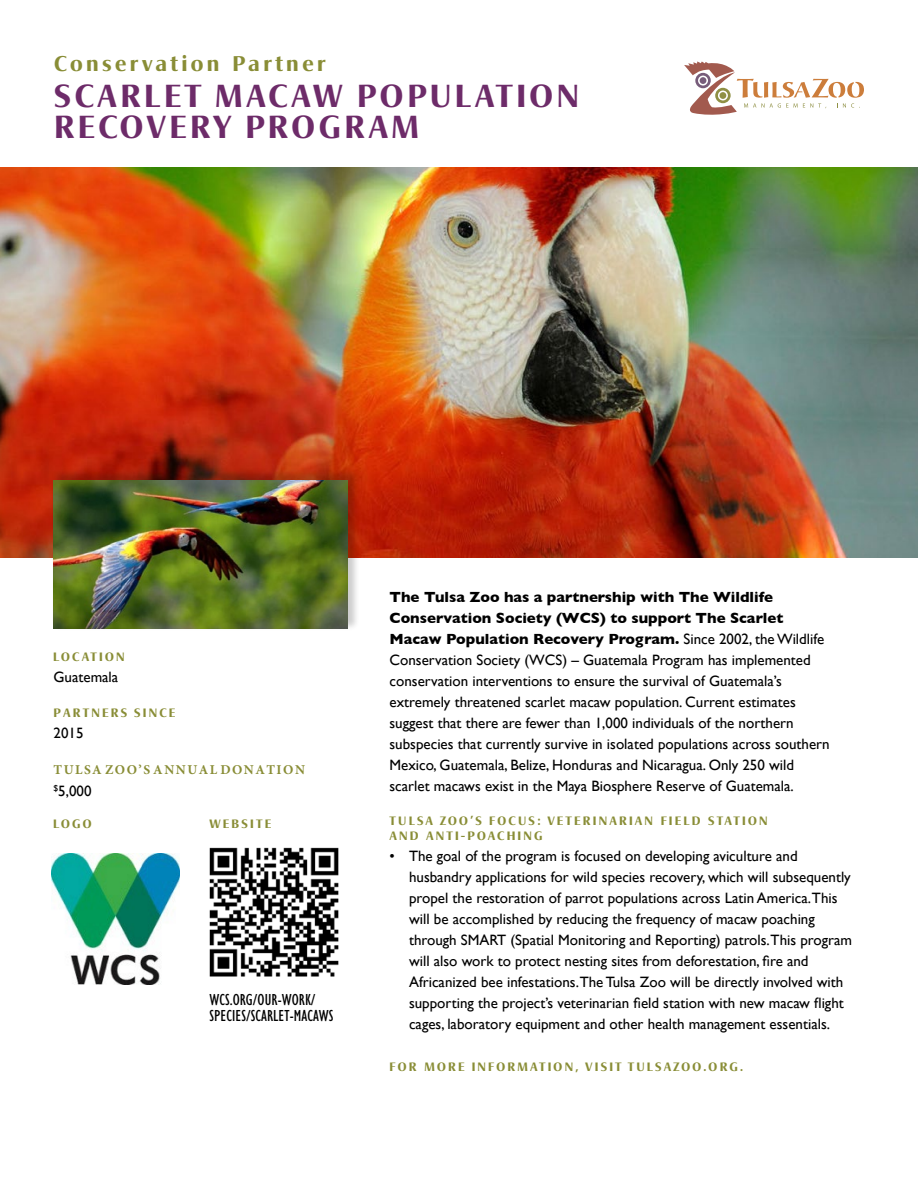
<style>
.page{position:relative;width:918px;height:1188px;background:#fff}
.page>*{position:absolute;margin:0;border:0;box-sizing:border-box;transform-origin:0 0}
.t1{font:500 31.5px/31.5px "Signata BQ";letter-spacing:.11em;color:#6d2b69}
.t2{font:500 21px "Signata BQ";letter-spacing:.16em;color:#898d36}
.t3{font:condensed 16.5px/16.5px "Gill Sans";letter-spacing:.005em;color:#000}
.t4{font:15px/21px "Gill Sans";color:#000}
.t5{font:700 13.5px "Minion Pro";letter-spacing:.11em;color:#898d36}
.t6{font:500 12px/15px "Signata BQ";letter-spacing:.18em;color:#898d36}
.s1{font-weight:700}
</style>
<div class="page">
<svg style="left:684px;top:62px;width:180px;height:53px"></svg>
<img style="left:0;top:167px;width:918px;height:391px">
<div style="left:51px;top:469px;width:309px;height:162px;background:#000;opacity:.2"></div>
<img style="left:53px;top:481px;width:295px;height:147px">
<img style="left:209px;top:847px;width:130px;height:130px">
<img style="left:51px;top:854px;width:129px;height:130px">
<h2 class="t2" style="left:54px;top:51px;width:273px">Conservation Partner</h2>
<h1 class="t1" style="left:54px;top:80px;width:527px">SCARLET MACAW POPULATION<br>RECOVERY PROGRAM</h1>
<p class="t6" style="left:53px;top:650px;width:73px">LOCATION</p>
<p class="t4" style="left:54px;top:667px;width:66px">Guatemala</p>
<p class="t6" style="left:54px;top:705px;width:123px">PARTNERS SINCE</p>
<p class="t4" style="left:54px;top:722px;width:31px">2015</p>
<p class="t5" style="left:54px;top:760px;width:253px">TULSA ZOO’S ANNUAL DONATION</p>
<p class="t4" style="left:54px;top:780px;width:40px"><sup>$</sup>5,000</p>
<p class="t6" style="left:53px;top:817px;width:40px">LOGO</p>
<p class="t6" style="left:209px;top:817px;width:63px">WEBSITE</p>
<p class="t3" style="left:209px;top:992px;width:126px">WCS.ORG/OUR-WORK/<br>SPECIES/SCARLET-MACAWS</p>
<p class="t4" style="left:390px;top:586px;width:442px"><span class="s1">The Tulsa Zoo has a partnership with The Wildlife Conservation Society (WCS) to support The Scarlet Macaw Population Recovery Program.</span> Since 2002, the Wildlife Conservation Society (WCS) – Guatemala Program has implemented conservation interventions to ensure the survival of Guatemala’s extremely threatened scarlet macaw population. Current estimates suggest that there are fewer than 1,000 individuals of the northern subspecies that currently survive in isolated populations across southern Mexico, Guatemala, Belize, Honduras and Nicaragua. Only 250 wild scarlet macaws exist in the Maya Biosphere Reserve of Guatemala.</p>
<p class="t6" style="left:390px;top:814px;width:380px">TULSA ZOO’S FOCUS: VETERINARIAN FIELD STATION<br>AND ANTI-POACHING</p>
<p class="t4" style="left:409px;top:846px;width:445px;text-indent:-20px">• The goal of the program is focused on developing aviculture and husbandry applications for wild species recovery, which will subsequently propel the restoration of parrot populations across Latin America.This will be accomplished by reducing the frequency of macaw poaching through SMART (Spatial Monitoring and Reporting) patrols.This program will also work to protect nesting sites from deforestation, fire and Africanized bee infestations.The Tulsa Zoo will be directly involved with supporting the project’s veterinarian field station with new macaw flight cages, laboratory equipment and other health management essentials.</p>
<p class="t6" style="left:390px;top:1059px;width:355px">FOR MORE INFORMATION, VISIT TULSAZOO.ORG.</p>
</div>
